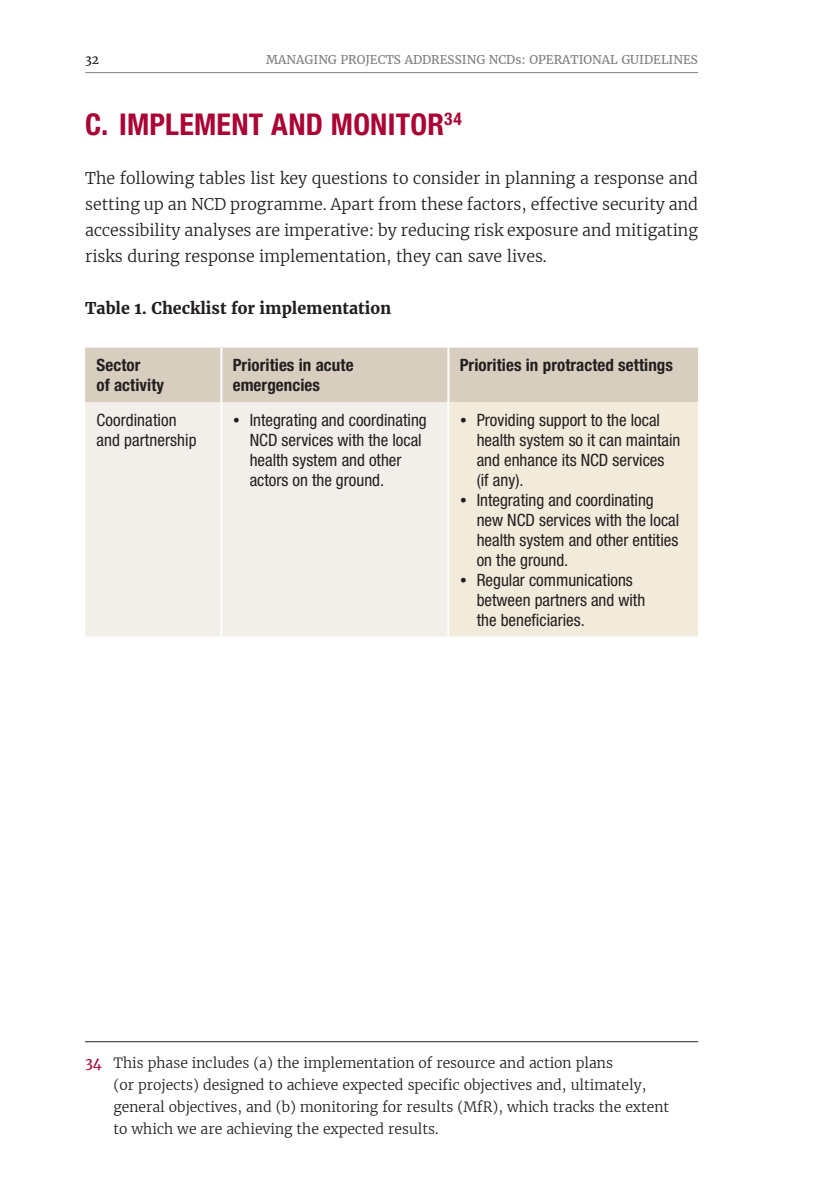
<style>
.page{position:relative;width:840px;height:1191px;background:#fff}
.page>*{position:absolute;margin:0;border:0;box-sizing:border-box;transform-origin:0 0}
.t1{font:700 condensed 30px "Helvetica Neue LT Std";letter-spacing:.01em;color:#ab0333}
.Table_text_black{font:condensed 17px/20px "Helvetica Neue LT Std";color:#231f20}
.Table_text_black-2{font:700 condensed 17px/20px "Helvetica Neue LT Std";letter-spacing:.005em;color:#231f20}
.Body_text{font:300 16px/26px "Merriweather";color:#231f20;text-align:justify}
.Table-Titre{font:700 16px "Merriweather";color:#231f20}
.Footnote{font:300 14px/22px "Merriweather";color:#231f20}
.t2{font:12px "Merriweather";color:#808285}
.t3{font:12px "Merriweather";color:#231f20}
.s1{font-family:"Merriweather";font-weight:900;font-stretch:normal}
.s2{font-weight:400;color:#ab0333}
</style>
<div class="page">
<hr style="left:85px;top:72px;width:612px;height:1px;background:#808285">
<hr style="left:85px;top:1041px;width:612px;height:1px;background:#231f20">
<div style="left:85px;top:347px;width:612px;height:55px;background:#d8cebf"></div>
<div style="left:85px;top:402px;width:362px;height:234px;background:#f2efea"></div>
<div style="left:448px;top:402px;width:249px;height:235px;background:#f2eadb"></div>
<hr style="left:220px;top:347px;width:2px;height:55px;background:#fff">
<hr style="left:447px;top:347px;width:2px;height:55px;background:#fff">
<hr style="left:220px;top:402px;width:2px;height:234px;background:#fff">
<hr style="left:447px;top:402px;width:2px;height:234px;background:#fff">
<hr style="left:448px;top:636px;width:249px;height:2px;background:#fff">
<p class="t3" style="left:85px;top:51px;width:15px">32</p>
<p class="t2" style="left:266px;top:51px;width:433px">MANAGING PROJECTS ADDRESSING NCDs: OPERATIONAL GUIDELINES</p>
<p class="t1" style="left:85px;top:106px;width:378px">C. IMPLEMENT AND MONITOR<sup>34</sup></p>
<p class="Body_text" style="left:85px;top:164px;width:614px">The following tables list key questions to consider in planning a response and setting up an NCD programme. Apart from these factors, effective security and accessibility analyses are imperative: by reducing risk exposure and mitigating risks during response implementation, they can save lives.</p>
<p class="Table-Titre" style="left:85px;top:297px;width:307px">Table 1. Checklist for implementation</p>
<p class="Table_text_black-2" style="left:96px;top:355px;width:69px">Sector<br>of activity</p>
<p class="Table_text_black-2" style="left:232px;top:355px;width:122px">Priorities in acute emergencies</p>
<p class="Table_text_black-2" style="left:459px;top:355px;width:215px">Priorities in protracted settings</p>
<p class="Table_text_black" style="left:96px;top:410px;width:101px">Coordination and partnership</p>
<p class="Table_text_black" style="left:249px;top:410px;width:178px;text-indent:-17px"><span class="s1">•</span> Integrating and coordinating<br>NCD services with the local health system and other actors on the ground.</p>
<p class="Table_text_black" style="left:476px;top:410px;width:205px;text-indent:-17px"><span class="s1">•</span> Providing support to the local health system so it can maintain and enhance its NCD services (if any).</p>
<p class="Table_text_black" style="left:476px;top:490px;width:204px;text-indent:-17px"><span class="s1">•</span> Integrating and coordinating new NCD services with the local health system and other entities on the ground.</p>
<p class="Table_text_black" style="left:476px;top:570px;width:170px;text-indent:-17px"><span class="s1">•</span> Regular communications between partners and with the beneficiaries.</p>
<p class="Footnote" style="left:113px;top:1052px;width:557px;text-indent:-28px"><span class="s2">34</span> This phase includes (a) the implementation of resource and action plans<br>(or projects) designed to achieve expected specific objectives and, ultimately, general objectives, and (b) monitoring for results (MfR), which tracks the extent to which we are achieving the expected results.</p>
</div>
